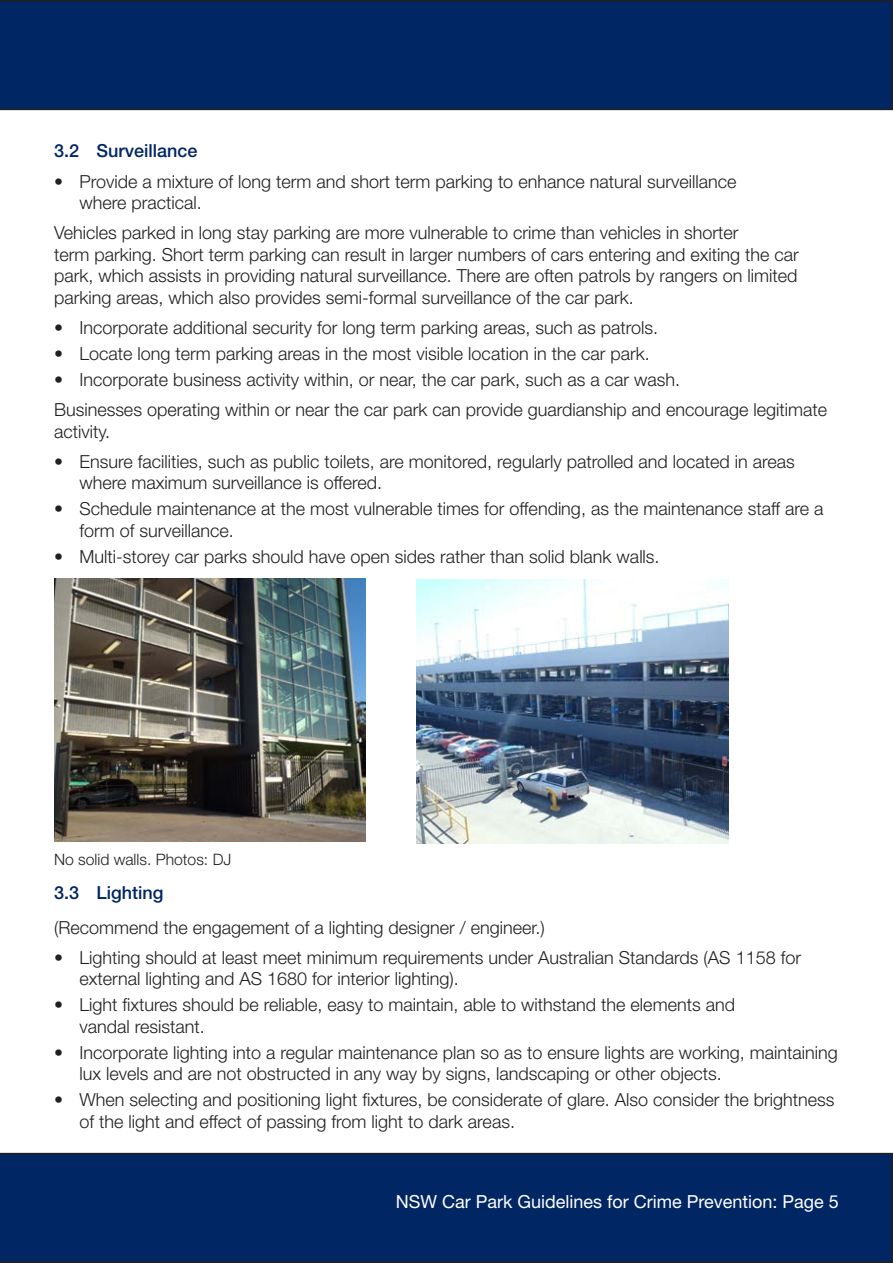
<style>
.page{position:relative;width:893px;height:1263px;background:#fff}
.page>*{position:absolute;margin:0;border:0;box-sizing:border-box;transform-origin:0 0}
.Body_text{font:300 18px/21.6px "Helvetica Neue LT Std";color:#231f20}
.t1{font:18px "Helvetica Neue LT Std";color:#fff}
.Heading2{font:500 18px "Helvetica Neue LT Std";color:#002664}
.t2{font:300 15.75px "Helvetica Neue LT Std";color:#231f20}
</style>
<div class="page">
<div style="left:0;top:1153px;width:893px;height:110px;background:#002664"></div>
<div style="left:0;top:0;width:893px;height:110px;background:#002664"></div>
<img style="left:54px;top:578px;width:311px;height:264px">
<img style="left:417px;top:579px;width:311px;height:264px">
<h2 class="Heading2" style="left:54px;top:140px;width:145px">3.2 Surveillance</h2>
<p class="Body_text" style="left:80px;top:170px;width:658px;text-indent:-26px">• Provide a mixture of long term and short term parking to enhance natural surveillance where practical.</p>
<p class="Body_text" style="left:54px;top:222px;width:746px">Vehicles parked in long stay parking are more vulnerable to crime than vehicles in shorter<br>term parking. Short term parking can result in larger numbers of cars entering and exiting the car park, which assists in providing natural surveillance. There are often patrols by rangers on limited parking areas, which also provides semi-formal surveillance of the car park.</p>
<p class="Body_text" style="left:54px;top:317px;width:606px">• Incorporate additional security for long term parking areas, such as patrols.</p>
<p class="Body_text" style="left:54px;top:342px;width:597px">• Locate long term parking areas in the most visible location in the car park.</p>
<p class="Body_text" style="left:54px;top:368px;width:628px">• Incorporate business activity within, or near, the car park, such as a car wash.</p>
<p class="Body_text" style="left:54px;top:398px;width:775px">Businesses operating within or near the car park can provide guardianship and encourage legitimate activity.</p>
<p class="Body_text" style="left:80px;top:450px;width:717px;text-indent:-26px">• Ensure facilities, such as public toilets, are monitored, regularly patrolled and located in areas where maximum surveillance is offered.</p>
<p class="Body_text" style="left:80px;top:498px;width:745px;text-indent:-26px">• Schedule maintenance at the most vulnerable times for offending, as the maintenance staff are a form of surveillance.</p>
<p class="Body_text" style="left:54px;top:545px;width:607px">• Multi-storey car parks should have open sides rather than solid blank walls.</p>
<p class="t2" style="left:54px;top:850px;width:179px">No solid walls. Photos: DJ</p>
<h2 class="Heading2" style="left:54px;top:882px;width:111px">3.3 Lighting</h2>
<p class="Body_text" style="left:54px;top:916px;width:492px">(Recommend the engagement of a lighting designer / engineer.)</p>
<p class="Body_text" style="left:80px;top:946px;width:723px;text-indent:-26px">• Lighting should at least meet minimum requirements under Australian Standards (AS 1158 for external lighting and AS 1680 for interior lighting).</p>
<p class="Body_text" style="left:80px;top:994px;width:657px;text-indent:-26px">• Light fixtures should be reliable, easy to maintain, able to withstand the elements and vandal resistant.</p>
<p class="Body_text" style="left:80px;top:1041px;width:760px;text-indent:-26px">• Incorporate lighting into a regular maintenance plan so as to ensure lights are working, maintaining lux levels and are not obstructed in any way by signs, landscaping or other objects.</p>
<p class="Body_text" style="left:80px;top:1089px;width:756px;text-indent:-26px">• When selecting and positioning light fixtures, be considerate of glare. Also consider the brightness of the light and effect of passing from light to dark areas.</p>
<p class="t1" style="left:396px;top:1191px;width:445px">NSW Car Park Guidelines for Crime Prevention: Page 5</p>
</div>
